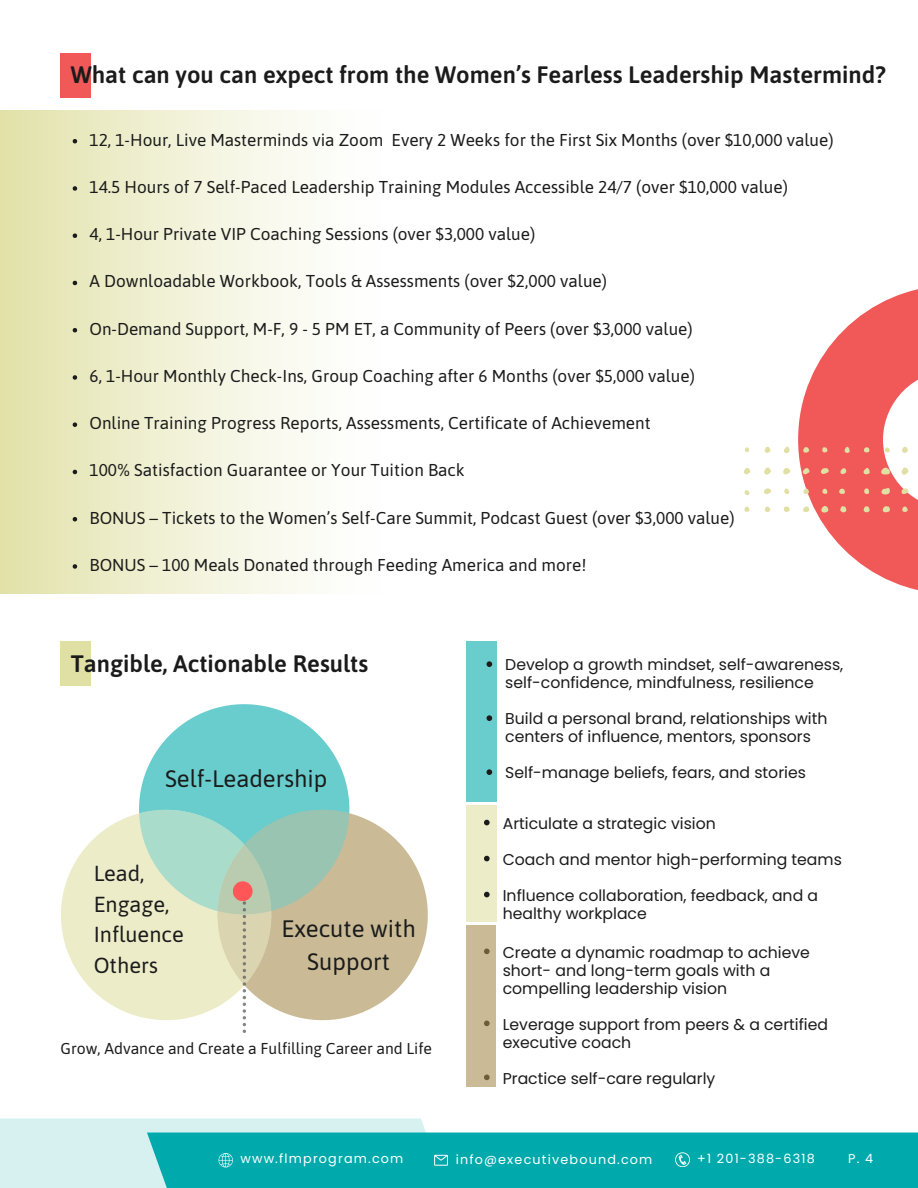
<style>
.page{position:relative;width:918px;height:1188px;background:#fff}
.page>*{position:absolute;margin:0;border:0;box-sizing:border-box;transform-origin:0 0}
.t1{font:600 23.85px "Asap";color:#1b1b1b}
.t2{font:23.85px/32.7px "Asap";color:#1b1b1b;text-align:center}
.t3{font:21.75px/30.3px "Asap";color:#1b1b1b}
.t4{font:17.25px "Asap";color:#1b1b1b}
.t5{font:15.75px/18px "Poppins";color:#1b1b1b}
.t6{font:15.75px "Asap";color:#1b1b1b}
.t7{font:12.75px "Poppins";letter-spacing:.095em;color:#fff}
</style>
<div class="page">
<svg style="left:798px;top:289px;width:120px;height:301px;fill:#f15959"></svg>
<svg style="left:881px;top:468px;width:9px;height:7px"></svg>
<svg style="left:881px;top:488px;width:9px;height:7px"></svg>
<svg style="left:821px;top:468px;width:8px;height:6px"></svg>
<svg style="left:764px;top:467px;width:7px;height:8px"></svg>
<svg style="left:783px;top:468px;width:8px;height:7px"></svg>
<svg style="left:821px;top:506px;width:7px;height:7px"></svg>
<svg style="left:803px;top:468px;width:7px;height:6px"></svg>
<svg style="left:744px;top:468px;width:6px;height:7px"></svg>
<svg style="left:863px;top:468px;width:7px;height:6px"></svg>
<svg style="left:883px;top:506px;width:7px;height:6px"></svg>
<svg style="left:765px;top:447px;width:6px;height:6px"></svg>
<svg style="left:764px;top:488px;width:7px;height:6px"></svg>
<svg style="left:784px;top:446px;width:6px;height:7px"></svg>
<svg style="left:840px;top:468px;width:6px;height:6px"></svg>
<svg style="left:840px;top:506px;width:6px;height:6px"></svg>
<svg style="left:803px;top:447px;width:6px;height:6px"></svg>
<svg style="left:864px;top:506px;width:6px;height:6px"></svg>
<svg style="left:845px;top:447px;width:5px;height:6px"></svg>
<svg style="left:803px;top:506px;width:6px;height:6px"></svg>
<svg style="left:864px;top:447px;width:6px;height:6px"></svg>
<svg style="left:784px;top:506px;width:6px;height:6px"></svg>
<svg style="left:822px;top:447px;width:6px;height:5px"></svg>
<svg style="left:839px;top:488px;width:6px;height:6px"></svg>
<svg style="left:803px;top:488px;width:6px;height:6px"></svg>
<svg style="left:864px;top:488px;width:5px;height:6px"></svg>
<svg style="left:765px;top:506px;width:5px;height:6px"></svg>
<svg style="left:902px;top:467px;width:7px;height:8px"></svg>
<svg style="left:902px;top:447px;width:6px;height:6px"></svg>
<svg style="left:902px;top:488px;width:7px;height:6px"></svg>
<svg style="left:902px;top:506px;width:6px;height:6px"></svg>
<svg style="left:885px;top:447px;width:5px;height:5px"></svg>
<svg style="left:784px;top:488px;width:5px;height:6px"></svg>
<svg style="left:822px;top:489px;width:5px;height:5px"></svg>
<svg style="left:744px;top:506px;width:6px;height:6px"></svg>
<svg style="left:745px;top:447px;width:4px;height:5px"></svg>
<svg style="left:745px;top:490px;width:5px;height:5px"></svg>
<div style="left:0;top:110px;width:384px;height:794px;background:linear-gradient(to right,#e3e3ad,#fff)"></div>
<div style="left:0;top:594px;width:428px;height:426px;background:#fff"></div>
<div style="left:466px;top:641px;width:30px;height:161px;background:#69cdce"></div>
<div style="left:61px;top:641px;width:30px;height:45px;background:#e0e0a4"></div>
<div style="left:466px;top:805px;width:30px;height:117px;background:#ececc9"></div>
<svg style="left:139px;top:704px;width:210px;height:106px;fill:#69cdce"></svg>
<svg style="left:349px;top:810px;width:79px;height:207px;fill:#cabb96"></svg>
<svg style="left:61px;top:813px;width:78px;height:204px;fill:#ececc9"></svg>
<svg style="left:139px;top:810px;width:210px;height:223px;background:#c8d5bc"></svg>
<div style="left:61px;top:53px;width:30px;height:45px;background:#f15959"></div>
<div style="left:0;top:1118px;width:460px;height:70px;background:#d7f1f1"></div>
<div style="left:147px;top:1133px;width:771px;height:55px;background:#00aaac"></div>
<div style="left:233px;top:881px;width:20px;height:20px;background:#ff5757;border-radius:50%"></div>
<svg style="left:73px;top:139px;width:4px;height:4px"></svg>
<svg style="left:73px;top:186px;width:4px;height:5px"></svg>
<svg style="left:73px;top:233px;width:4px;height:5px"></svg>
<svg style="left:73px;top:281px;width:4px;height:4px"></svg>
<svg style="left:73px;top:328px;width:4px;height:4px"></svg>
<svg style="left:73px;top:375px;width:4px;height:5px"></svg>
<svg style="left:73px;top:422px;width:4px;height:5px"></svg>
<svg style="left:73px;top:470px;width:4px;height:4px"></svg>
<svg style="left:73px;top:517px;width:4px;height:4px"></svg>
<svg style="left:73px;top:564px;width:4px;height:5px"></svg>
<svg style="left:487px;top:661px;width:5px;height:6px"></svg>
<svg style="left:487px;top:715px;width:5px;height:6px"></svg>
<svg style="left:487px;top:769px;width:5px;height:6px"></svg>
<svg style="left:484px;top:820px;width:6px;height:5px"></svg>
<svg style="left:484px;top:856px;width:6px;height:5px"></svg>
<svg style="left:484px;top:892px;width:6px;height:5px"></svg>
<div style="left:467px;top:926px;width:29px;height:161px;background:#cabb96"></div>
<p class="t1" style="left:71px;top:61px;width:816px">What can you can expect from the Women’s Fearless Leadership Mastermind?</p>
<p class="t4" style="left:90px;top:130px;width:746px">12, 1-Hour, Live Masterminds via Zoom Every 2 Weeks for the First Six Months (over $10,000 value)</p>
<p class="t4" style="left:90px;top:177px;width:700px">14.5 Hours of 7 Self-Paced Leadership Training Modules Accessible 24/7 (over $10,000 value)</p>
<p class="t4" style="left:90px;top:224px;width:447px">4, 1-Hour Private VIP Coaching Sessions (over $3,000 value)</p>
<p class="t4" style="left:90px;top:271px;width:519px">A Downloadable Workbook, Tools &amp; Assessments (over $2,000 value)</p>
<p class="t4" style="left:90px;top:319px;width:605px">On-Demand Support, M-F, 9 - 5 PM ET, a Community of Peers (over $3,000 value)</p>
<p class="t4" style="left:90px;top:366px;width:607px">6, 1-Hour Monthly Check-Ins, Group Coaching after 6 Months (over $5,000 value)</p>
<p class="t4" style="left:90px;top:413px;width:563px">Online Training Progress Reports, Assessments, Certificate of Achievement</p>
<p class="t4" style="left:90px;top:460px;width:377px">100% Satisfaction Guarantee or Your Tuition Back</p>
<p class="t4" style="left:90px;top:508px;width:647px">BONUS – Tickets to the Women’s Self-Care Summit, Podcast Guest (over $3,000 value)</p>
<p class="t4" style="left:90px;top:555px;width:498px">BONUS – 100 Meals Donated through Feeding America and more!</p>
<p class="t1" style="left:71px;top:649px;width:299px">Tangible, Actionable Results</p>
<p class="t2" style="left:165px;top:762px;width:164px">Self-Leadership</p>
<p class="t3" style="left:94px;top:858px;width:92px">Lead,<br>Engage,<br>Influence<br>Others</p>
<p class="t2" style="left:281px;top:912px;width:136px">Execute with<br>Support</p>
<p class="t6" style="left:61px;top:1039px;width:373px">Grow, Advance and Create a Fulfilling Career and Life</p>
<p class="t5" style="left:505px;top:656px;width:340px">Develop a growth mindset, self-awareness, self-confidence, mindfulness, resilience</p>
<p class="t5" style="left:505px;top:710px;width:324px">Build a personal brand, relationships with centers of influence, mentors, sponsors</p>
<p class="t5" style="left:505px;top:764px;width:302px">Self-manage beliefs, fears, and stories</p>
<p class="t5" style="left:503px;top:814px;width:215px">Articulate a strategic vision</p>
<p class="t5" style="left:503px;top:850px;width:341px">Coach and mentor high-performing teams</p>
<p class="t5" style="left:503px;top:886px;width:317px">Influence collaboration, feedback, and a healthy workplace</p>
<p class="t5" style="left:503px;top:943px;width:309px">Create a dynamic roadmap to achieve short- and long-term goals with a compelling leadership vision</p>
<p class="t5" style="left:503px;top:1015px;width:327px">Leverage support from peers &amp; a certified executive coach</p>
<p class="t5" style="left:503px;top:1069px;width:214px">Practice self-care regularly</p>
<p class="t7" style="left:240px;top:1150px;width:165px">www.flmprogram.com</p>
<p class="t7" style="left:456px;top:1150px;width:198px">info@executivebound.com</p>
<p class="t7" style="left:697px;top:1150px;width:119px">+1 201-388-6318</p>
<p class="t7" style="left:848px;top:1150px;width:27px">P. 4</p>
</div>
